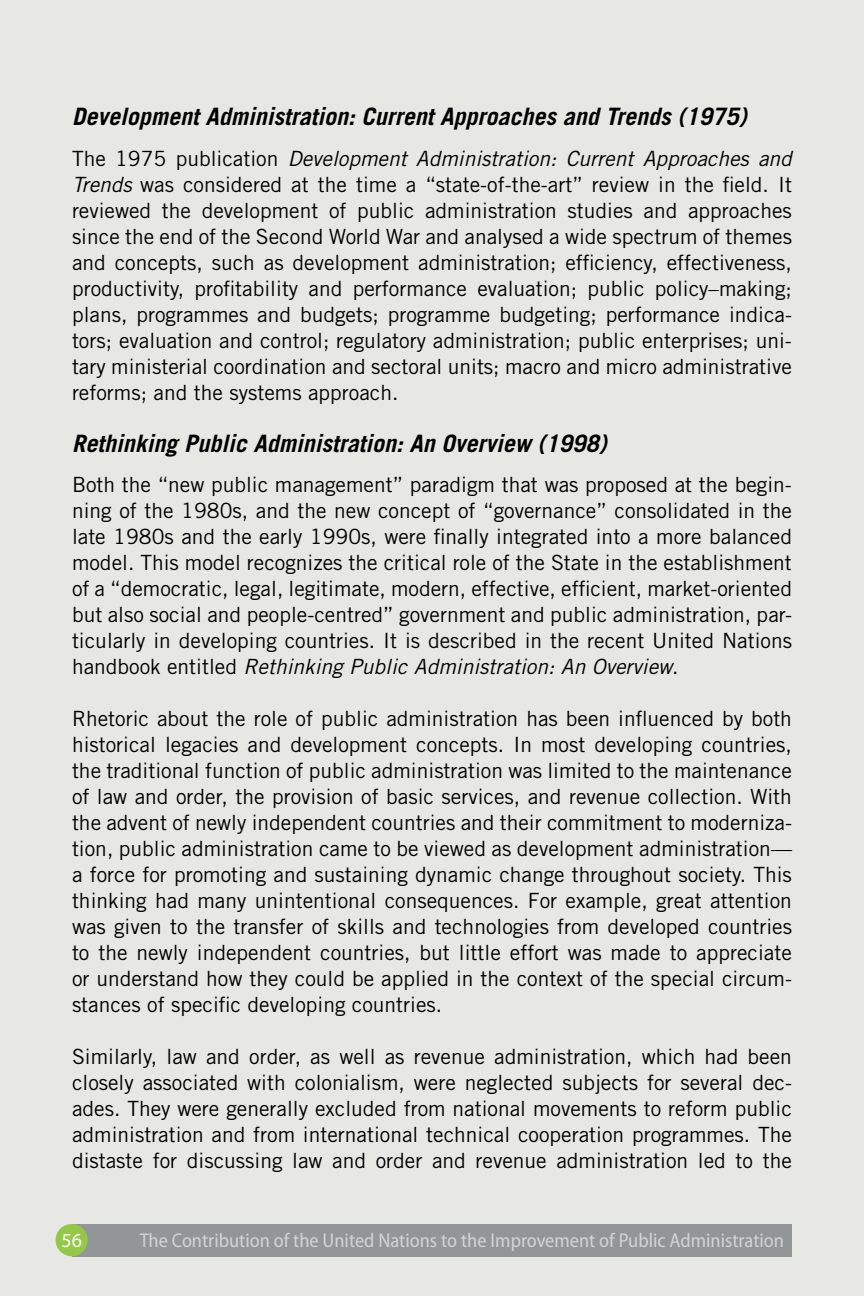
<style>
.page{position:relative;width:864px;height:1296px;background:#e7e7e4}
.page>*{position:absolute;margin:0;border:0;box-sizing:border-box;transform-origin:0 0}
.t1{font:italic 700 24px "Trade Gothic LT Std";color:#000}
.t2{font:21px/26px "Trade Gothic LT Std";color:#000;text-align:justify}
.t3{font:semi-condensed 20px "Myriad Pro";color:#d1d3d4}
.t4{font:20px "Myriad Pro";color:#fff}
.s1{font-style:italic}
</style>
<div class="page">
<div style="left:72px;top:1224px;width:720px;height:32px;background:#939598"></div>
<div style="left:56px;top:1224px;width:32px;height:32px;background:#94c947;border-radius:50%"></div>
<p class="t1" style="left:72px;top:102px;width:676px">Development Administration: Current Approaches and Trends (1975)</p>
<p class="t2" style="left:72px;top:145px;width:722px">The 1975 publication <span class="s1">Development Administration: Current Approaches and Trends</span> was considered at the time a “state-of-the-art” review in the field. It reviewed the development of public administration studies and approaches since the end of the Second World War and analysed a wide spectrum of themes and concepts, such as development administration; efficiency, effectiveness, productivity, profitability and performance evaluation; public policy–making; plans, programmes and budgets; programme budgeting; performance indica&shy;tors; evaluation and control; regulatory administration; public enterprises; uni&shy;tary ministerial coordination and sectoral units; macro and micro administrative reforms; and the systems approach.</p>
<p class="t1" style="left:72px;top:428px;width:536px">Rethinking Public Administration: An Overview (1998)</p>
<p class="t2" style="left:72px;top:471px;width:722px">Both the “new public management” paradigm that was proposed at the begin&shy;ning of the 1980s, and the new concept of “governance” consolidated in the late 1980s and the early 1990s, were finally integrated into a more balanced model. This model recognizes the critical role of the State in the establishment of a “democratic, legal, legitimate, modern, effective, efficient, market-oriented but also social and people-centred” government and public administration, par&shy;ticularly in developing countries. It is described in the recent United Nations handbook entitled <span class="s1">Rethinking Public Administration: An Overview</span>.</p>
<p class="t2" style="left:72px;top:705px;width:722px">Rhetoric about the role of public administration has been influenced by both historical legacies and development concepts. In most developing countries, the traditional function of public administration was limited to the maintenance of law and order, the provision of basic services, and revenue collection. With the advent of newly independent countries and their commitment to moderniza&shy;tion, public administration came to be viewed as development administration— a force for promoting and sustaining dynamic change throughout society. This thinking had many unintentional consequences. For example, great attention was given to the transfer of skills and technologies from developed countries to the newly independent countries, but little effort was made to appreciate or understand how they could be applied in the context of the special circum&shy;stances of specific developing countries.</p>
<p class="t2" style="left:72px;top:1043px;width:722px">Similarly, law and order, as well as revenue administration, which had been closely associated with colonialism, were neglected subjects for several dec&shy;ades. They were generally excluded from national movements to reform public administration and from international technical cooperation programmes. The distaste for discussing law and order and revenue administration led to the</p>
<p class="t4" style="left:62px;top:1227px;width:22px">56</p>
<p class="t3" style="left:140px;top:1230px;width:646px">The Contribution of the United Nations to the Improvement of Public Administration</p>
</div>
